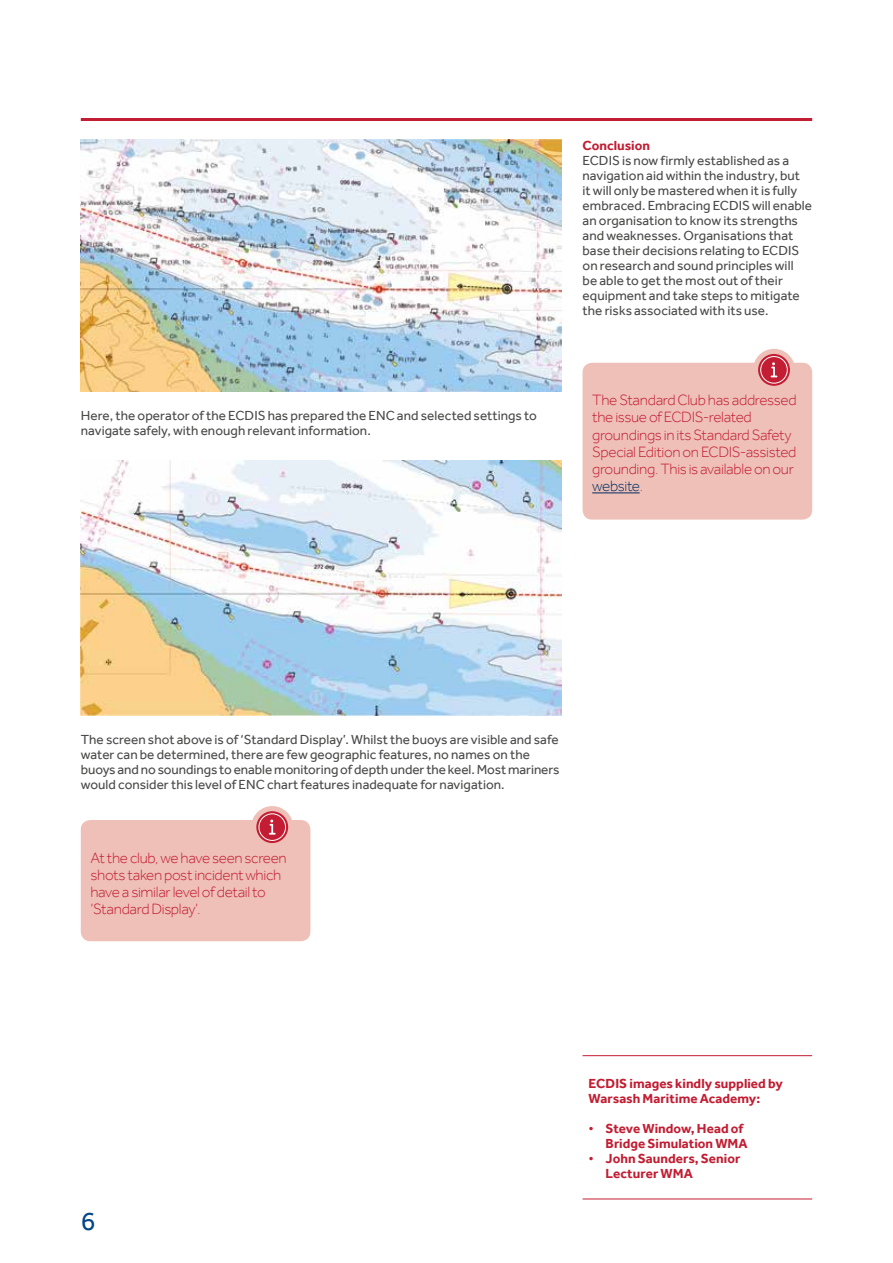
<style>
.page{position:relative;width:893px;height:1263px;background:#fff}
.page>*{position:absolute;margin:0;border:0;box-sizing:border-box;transform-origin:0 0}
.t1{font:27px "Effra";color:#004587}
.t2{font:300 15.3px/17.1px "Effra";letter-spacing:-.02em;color:#c21d32}
.t3{font:13.5px/15px "Effra";letter-spacing:.005em;color:#4a4a49}
.t4{font:700 13.5px/15px "Effra";letter-spacing:.005em;color:#c21d32}
.s1{color:#002f62}
.s2{font-weight:400}
</style>
<div class="page">
<hr style="left:81px;top:118px;width:731px;height:3px;background:#c21d32">
<img style="left:81px;top:139px;width:480px;height:253px">
<img style="left:81px;top:460px;width:480px;height:256px">
<div style="left:81px;top:820px;width:229px;height:121px;background:#eec0b8;border-radius:10px"></div>
<svg style="left:254px;top:809px;width:37px;height:37px"></svg>
<div style="left:251px;top:806px;width:42px;height:42px;border:5px solid #eec0b8;border-radius:50%"></div>
<div style="left:258px;top:813px;width:28px;height:28px;border:1px solid #fff;border-radius:50%"></div>
<svg style="left:269px;top:819px;width:7px;height:16px"></svg>
<div style="left:583px;top:363px;width:229px;height:157px;background:#eec0b8;border-radius:10px"></div>
<hr style="left:592px;top:492px;width:48px;height:1px;background:#002f62">
<svg style="left:755px;top:351px;width:37px;height:37px"></svg>
<div style="left:753px;top:349px;width:42px;height:42px;border:5px solid #eec0b8;border-radius:50%"></div>
<div style="left:760px;top:356px;width:28px;height:28px;border:1px solid #fff;border-radius:50%"></div>
<svg style="left:771px;top:362px;width:6px;height:15px"></svg>
<hr style="left:583px;top:1055px;width:229px;height:1px;background:#c21d32">
<hr style="left:583px;top:1199px;width:229px;height:1px;background:#c21d32">
<p class="t3" style="left:81px;top:407px;width:458px">Here, the operator of the ECDIS has prepared the ENC and selected settings to navigate safely, with enough relevant information.</p>
<p class="t4" style="left:583px;top:138px;width:69px">Conclusion</p>
<p class="t3" style="left:583px;top:153px;width:231px">ECDIS is now firmly established as a navigation aid within the industry, but<br>it will only be mastered when it is fully embraced. Embracing ECDIS will enable an organisation to know its strengths and weaknesses. Organisations that base their decisions relating to ECDIS on research and sound principles will<br>be able to get the most out of their equipment and take steps to mitigate the risks associated with its use.</p>
<p class="t2" style="left:592px;top:392px;width:206px">The Standard Club has addressed the issue of ECDIS-related groundings in its Standard Safety<br>Special Edition on ECDIS-assisted grounding. This is available on our <span class="s1">website</span>.</p>
<p class="t3" style="left:81px;top:731px;width:480px">The screen shot above is of ‘Standard Display’. Whilst the buoys are visible and safe water can be determined, there are few geographic features, no names on the buoys and no soundings to enable monitoring of depth under the keel. Most mariners would consider this level of ENC chart features inadequate for navigation.</p>
<p class="t2" style="left:90px;top:849px;width:198px">At the club, we have seen screen shots taken post incident which have a similar level of detail to ‘Standard Display’.</p>
<h1 class="t1" style="left:81px;top:1205px;width:16px">6</h1>
<p class="t4" style="left:589px;top:1075px;width:196px">ECDIS images kindly supplied by<br>Warsash Maritime Academy:</p>
<p class="t4" style="left:606px;top:1120px;width:144px;text-indent:-17px"><span class="s2">•</span> Steve Window, Head of<br>Bridge Simulation WMA</p>
<p class="t4" style="left:606px;top:1150px;width:136px;text-indent:-17px"><span class="s2">•</span> John Saunders, Senior<br>Lecturer WMA</p>
</div>
